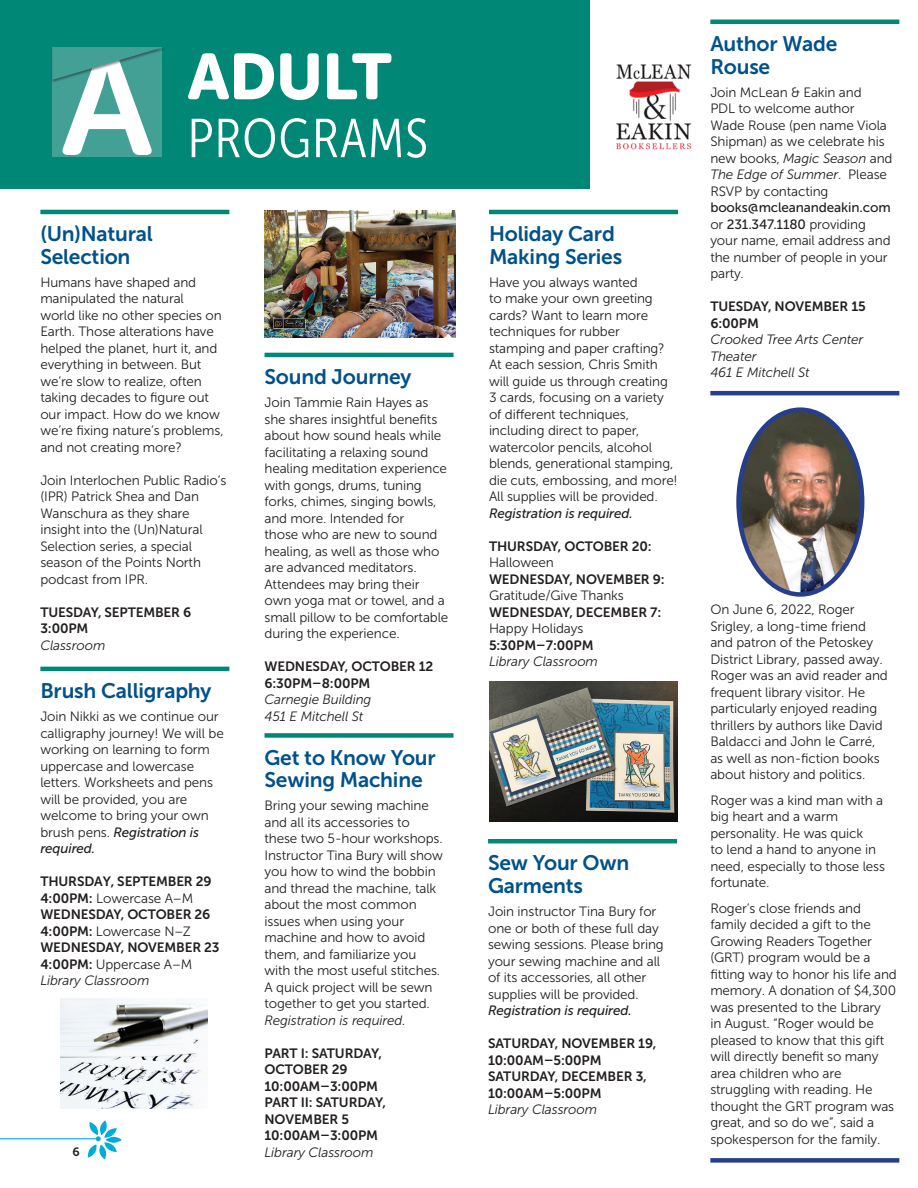
<style>
.page{position:relative;width:918px;height:1188px;background:#fff}
.page>*{position:absolute;margin:0;border:0;box-sizing:border-box;transform-origin:0 0}
.t1{font:64.35px "Museo Sans Rounded 900";color:#fff}
.t2{font:54.6px "Museo Sans Cond 300";letter-spacing:.02em;color:#fff}
.t3{font:21px/22.5px "Museo Sans 700";letter-spacing:-.01em;color:#01528a}
.t4{font:13.5px/16.5px "Museo Sans 300";letter-spacing:-.01em;color:#231f20}
.t5{font:13.5px/16.5px "Museo Sans 700";letter-spacing:-.01em;color:#231f20}
.t6{font:italic 13.5px/16.5px "Museo Sans 300";letter-spacing:-.01em;color:#231f20}
.t7{font:italic 13.5px/16.5px "Museo Sans 500";letter-spacing:-.01em;color:#231f20}
.t8{font:13.5px/16.5px "Museo Sans 500";letter-spacing:-.01em;color:#231f20}
.t9{font:12px "Museo Slab 700";color:#231f20}
.s1{font-family:"Museo Sans 300";font-style:normal}
.s2{font-family:"Museo Sans 700"}
.s3{font-family:"Museo Sans 700";font-style:normal}
.s4{font-style:normal}
.s5{font-style:italic}
.s6{font-family:"Museo Sans 300"}
</style>
<div class="page">
<hr style="left:0;top:1138px;width:98px;height:1px;background:#00acd8">
<svg style="left:88px;top:1120px;width:34px;height:39px"></svg>
<img style="left:616px;top:64px;width:76px;height:86px">
<div style="left:0;top:0;width:590px;height:189px;background:#008775"></div>
<svg style="left:52px;top:47px;width:111px;height:108px;background:#7bbbb4"></svg>
<hr style="left:710px;top:20px;width:189px;height:4px;background:#008775">
<hr style="left:40px;top:667px;width:189px;height:4px;background:#008775">
<hr style="left:265px;top:353px;width:189px;height:4px;background:#008775">
<hr style="left:489px;top:210px;width:189px;height:4px;background:#008775">
<div style="left:265px;top:733px;width:189px;height:5px;background:#008775"></div>
<hr style="left:488px;top:839px;width:189px;height:4px;background:#008775">
<hr style="left:40px;top:210px;width:189px;height:4px;background:#008775">
<img style="left:265px;top:210px;width:191px;height:128px">
<img style="left:739px;top:410px;width:123px;height:184px">
<div style="left:736px;top:407px;width:128px;height:190px;border:4px solid #253f8e;border-radius:50%"></div>
<img style="left:489px;top:682px;width:188px;height:140px">
<hr style="left:710px;top:391px;width:189px;height:4px;background:#253f8e">
<div style="left:710px;top:1158px;width:189px;height:5px;background:#253f8e"></div>
<img style="left:60px;top:998px;width:147px;height:110px">
<h1 class="t1" style="left:188px;top:40px;width:206px">ADULT</h1>
<h2 class="t2" style="left:188px;top:109px;width:242px">PROGRAMS</h2>
<h3 class="t3" style="left:40px;top:223px;width:114px">(Un)Natural<br>Selection</h3>
<p class="t4" style="left:40px;top:274px;width:185px">Humans have shaped and manipulated the natural<br>world like no other species on<br>Earth. Those alterations have helped the planet, hurt it, and everything in between. But we’re slow to realize, often taking decades to figure out our impact. How do we know we’re fixing nature’s problems, and not creating more?</p>
<p class="t4" style="left:40px;top:472px;width:188px">Join Interlochen Public Radio’s (IPR) Patrick Shea and Dan<br>Wanschura as they share insight into the (Un)Natural<br>Selection series, a special season of the Points North podcast from IPR.</p>
<p class="t5" style="left:40px;top:604px;width:152px">TUESDAY, SEPTEMBER 6<br>3:00PM</p>
<p class="t6" style="left:40px;top:637px;width:66px">Classroom</p>
<h3 class="t3" style="left:40px;top:680px;width:173px">Brush Calligraphy</h3>
<p class="t4" style="left:40px;top:709px;width:185px">Join Nikki as we continue our calligraphy journey! We will be working on learning to form uppercase and lowercase letters. Worksheets and pens will be provided, you are welcome to bring your own</p>
<p class="t7" style="left:40px;top:824px;width:160px"><span class="s1">brush pens.</span> Registration is required.</p>
<p class="t5" style="left:40px;top:873px;width:173px">THURSDAY, SEPTEMBER 29</p>
<p class="t4" style="left:40px;top:890px;width:154px"><span class="s2">4:00PM:</span> Lowercase A–M</p>
<p class="t5" style="left:40px;top:906px;width:172px">WEDNESDAY, OCTOBER 26</p>
<p class="t4" style="left:40px;top:923px;width:152px"><span class="s2">4:00PM:</span> Lowercase N–Z</p>
<p class="t5" style="left:40px;top:939px;width:181px">WEDNESDAY, NOVEMBER 23</p>
<p class="t6" style="left:40px;top:956px;width:154px"><span class="s3">4:00PM:</span> <span class="s4">Uppercase A–M<br></span>Library Classroom</p>
<p class="t9" style="left:72px;top:1145px;width:9px">6</p>
<h3 class="t3" style="left:265px;top:366px;width:148px">Sound Journey</h3>
<p class="t4" style="left:265px;top:395px;width:185px">Join Tammie Rain Hayes as she shares insightful benefits about how sound heals while facilitating a relaxing sound healing meditation experience with gongs, drums, tuning forks, chimes, singing bowls, and more. Intended for<br>those who are new to sound healing, as well as those who are advanced meditators.<br>Attendees may bring their own yoga mat or towel, and a small pillow to be comfortable during the experience.</p>
<p class="t5" style="left:265px;top:658px;width:170px">WEDNESDAY, OCTOBER 12<br>6:30PM–8:00PM</p>
<p class="t6" style="left:265px;top:692px;width:108px">Carnegie Building<br>451 E Mitchell St</p>
<h3 class="t3" style="left:265px;top:746px;width:173px">Get to Know Your<br>Sewing Machine</h3>
<p class="t4" style="left:265px;top:798px;width:180px">Bring your sewing machine and all its accessories to these two 5-hour workshops.<br>Instructor Tina Bury will show you how to wind the bobbin and thread the machine, talk about the most common issues when using your machine and how to avoid them, and familiarize you with the most useful stitches.<br>A quick project will be sewn together to get you started.</p>
<p class="t6" style="left:265px;top:1012px;width:143px">Registration is required.</p>
<p class="t5" style="left:265px;top:1045px;width:123px">PART I: SATURDAY,<br>OCTOBER 29<br>10:00AM–3:00PM<br>PART II: SATURDAY,<br>NOVEMBER 5<br>10:00AM–3:00PM</p>
<p class="t6" style="left:265px;top:1144px;width:111px">Library Classroom</p>
<h3 class="t3" style="left:489px;top:223px;width:135px">Holiday Card<br>Making Series</h3>
<p class="t4" style="left:489px;top:274px;width:190px">Have you always wanted<br>to make your own greeting cards? Want to learn more techniques for rubber stamping and paper crafting?<br>At each session, Chris Smith will guide us through creating<br>3 cards, focusing on a variety of different techniques, including direct to paper, watercolor pencils, alcohol blends, generational stamping, die cuts, embossing, and more!<br>All supplies will be provided.</p>
<p class="t7" style="left:489px;top:505px;width:145px">Registration is required.</p>
<p class="t5" style="left:489px;top:538px;width:164px">THURSDAY, OCTOBER 20:</p>
<p class="t4" style="left:489px;top:555px;width:66px">Halloween</p>
<p class="t5" style="left:489px;top:571px;width:177px">WEDNESDAY, NOVEMBER 9:</p>
<p class="t4" style="left:489px;top:588px;width:136px">Gratitude/Give Thanks</p>
<p class="t5" style="left:489px;top:604px;width:174px">WEDNESDAY, DECEMBER 7:</p>
<p class="t4" style="left:489px;top:621px;width:96px">Happy Holidays</p>
<p class="t5" style="left:489px;top:637px;width:106px">5:30PM–7:00PM</p>
<p class="t6" style="left:489px;top:654px;width:111px">Library Classroom</p>
<h3 class="t3" style="left:488px;top:852px;width:143px">Sew Your Own<br>Garments</h3>
<p class="t4" style="left:488px;top:903px;width:177px">Join instructor Tina Bury for one or both of these full day sewing sessions. Please bring your sewing machine and all of its accessories, all other supplies will be provided.</p>
<p class="t7" style="left:488px;top:1002px;width:145px">Registration is required.</p>
<p class="t5" style="left:488px;top:1035px;width:170px">SATURDAY, NOVEMBER 19,<br>10:00AM–5:00PM<br>SATURDAY, DECEMBER 3,<br>10:00AM–5:00PM</p>
<p class="t6" style="left:488px;top:1101px;width:111px">Library Classroom</p>
<h3 class="t3" style="left:710px;top:33px;width:129px">Author Wade<br>Rouse</h3>
<p class="t4" style="left:710px;top:84px;width:184px">Join McLean &amp; Eakin and<br>PDL to welcome author<br>Wade Rouse (pen name Viola<br>Shipman) as we celebrate his new books, <span class="s5">Magic Season</span> and<br><span class="s5">The Edge of Summer</span>. Please<br>RSVP by contacting</p>
<p class="t8" style="left:710px;top:199px;width:182px">books@mcleanandeakin.com <span class="s6">or</span> 231.347.1180 <span class="s6">providing</span></p>
<p class="t4" style="left:710px;top:232px;width:182px">your name, email address and the number of people in your party.</p>
<p class="t5" style="left:710px;top:298px;width:157px">TUESDAY, NOVEMBER 15<br>6:00PM</p>
<p class="t6" style="left:710px;top:331px;width:155px">Crooked Tree Arts Center<br>Theater<br>461 E Mitchell St</p>
<p class="t4" style="left:710px;top:601px;width:179px">On June 6, 2022, Roger<br>Srigley, a long-time friend and patron of the Petoskey<br>District Library, passed away.<br>Roger was an avid reader and frequent library visitor. He particularly enjoyed reading thrillers by authors like David<br>Baldacci and John le Carré, as well as non-fiction books about history and politics.</p>
<p class="t4" style="left:710px;top:792px;width:176px">Roger was a kind man with a big heart and a warm personality. He was quick<br>to lend a hand to anyone in need, especially to those less fortunate.</p>
<p class="t4" style="left:710px;top:900px;width:188px">Roger’s close friends and family decided a gift to the<br>Growing Readers Together (GRT) program would be a fitting way to honor his life and memory. A donation of $4,300 was presented to the Library<br>in August. “Roger would be pleased to know that this gift will directly benefit so many area children who are struggling with reading. He thought the GRT program was great, and so do we”, said a spokesperson for the family.</p>
</div>
